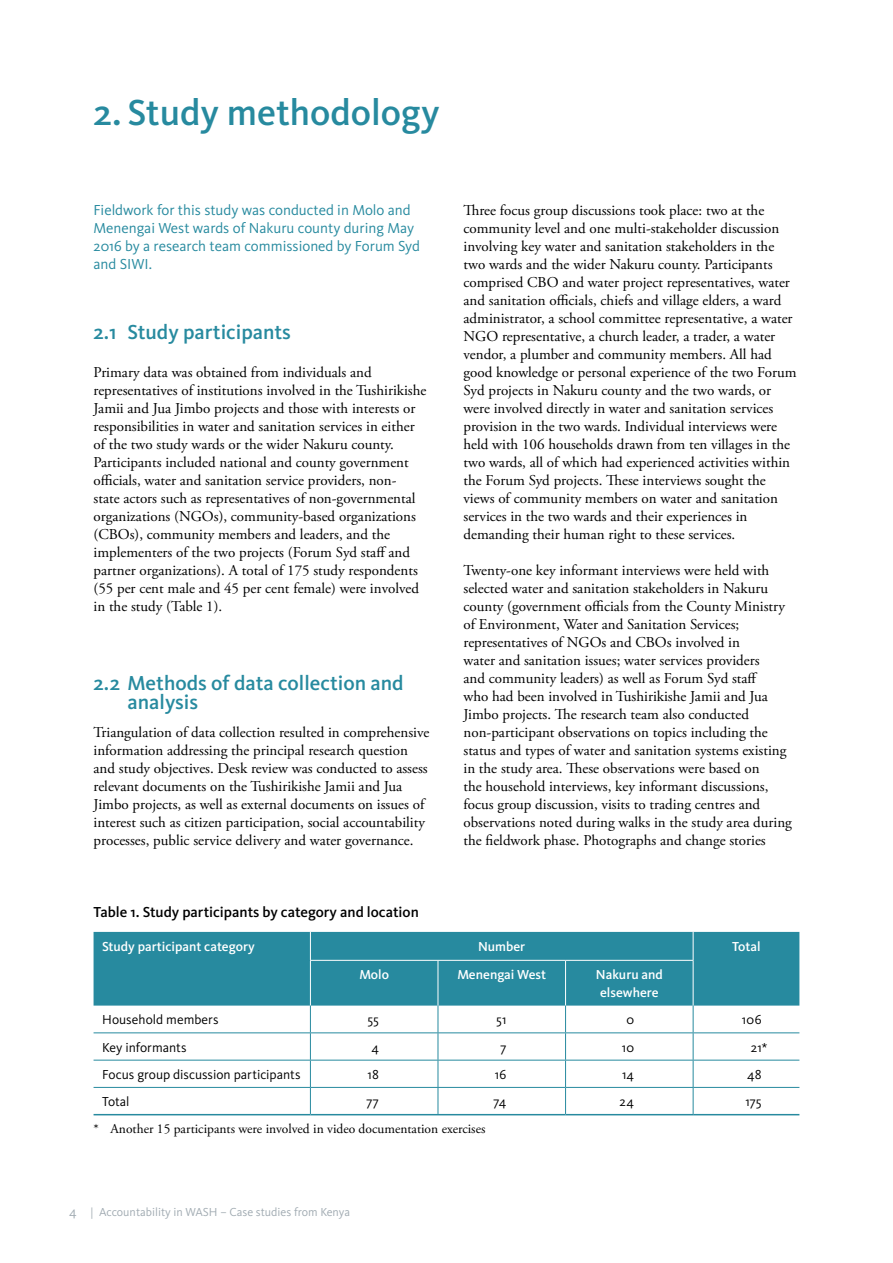
<style>
.page{position:relative;width:893px;height:1263px;background:#fff}
.page>*{position:absolute;margin:0;border:0;box-sizing:border-box;transform-origin:0 0}
.t1{font:500 37.5px "Kievit OT";color:#278a9f}
.t2{font:500 21px/18.9px "Kievit OT";color:#278a9f}
.t3{font:15px/18px "Adobe Garamond Pro";color:#000}
.t4{font:15px/18px "Kievit OT";color:#278a9f}
.t5{font:500 15px "Kievit OT";color:#000}
.t6{font:13.5px "Kievit OT";color:#000}
.t7{font:500 13.5px/18px "Kievit OT";color:#fff;text-align:center}
.t8{font:13.5px "Adobe Garamond Pro";color:#000}
.t9{font:12px "Kievit OT";color:#a1abb2}
.s1{font-size:13.5px}
.s2{font-family:"Minion Pro";font-size:11.4px}
</style>
<div class="page">
<div style="left:94px;top:932px;width:705px;height:73px;background:#278a9f"></div>
<svg style="left:310px;top:932px;width:1px;height:28px"></svg>
<svg style="left:693px;top:932px;width:1px;height:28px"></svg>
<hr style="left:310px;top:960px;width:128px;height:1px;background:#fff">
<hr style="left:310px;top:961px;width:1px;height:44px;background:#fff">
<hr style="left:438px;top:960px;width:128px;height:1px;background:#fff">
<hr style="left:438px;top:961px;width:1px;height:44px;background:#fff">
<hr style="left:566px;top:960px;width:127px;height:1px;background:#fff">
<hr style="left:565px;top:961px;width:1px;height:44px;background:#fff">
<hr style="left:693px;top:961px;width:1px;height:44px;background:#fff">
<hr style="left:94px;top:1032px;width:216px;height:1px;background:#278a9f">
<hr style="left:94px;top:1060px;width:216px;height:1px;background:#278a9f">
<hr style="left:310px;top:1032px;width:128px;height:1px;background:#278a9f">
<hr style="left:438px;top:1032px;width:128px;height:1px;background:#278a9f">
<hr style="left:566px;top:1032px;width:127px;height:1px;background:#278a9f">
<hr style="left:310px;top:1060px;width:128px;height:1px;background:#278a9f">
<hr style="left:438px;top:1060px;width:128px;height:1px;background:#278a9f">
<hr style="left:566px;top:1060px;width:127px;height:1px;background:#278a9f">
<hr style="left:693px;top:1032px;width:106px;height:1px;background:#278a9f">
<hr style="left:693px;top:1060px;width:106px;height:1px;background:#278a9f">
<hr style="left:94px;top:1087px;width:216px;height:1px;background:#278a9f">
<hr style="left:94px;top:1114px;width:216px;height:1px;background:#278a9f">
<svg style="left:310px;top:1005px;width:1px;height:109px"></svg>
<hr style="left:310px;top:1087px;width:128px;height:1px;background:#278a9f">
<hr style="left:438px;top:1087px;width:128px;height:1px;background:#278a9f">
<hr style="left:566px;top:1087px;width:127px;height:1px;background:#278a9f">
<svg style="left:438px;top:1005px;width:1px;height:109px"></svg>
<svg style="left:565px;top:1005px;width:1px;height:109px"></svg>
<hr style="left:310px;top:1114px;width:128px;height:1px;background:#278a9f">
<hr style="left:438px;top:1114px;width:128px;height:1px;background:#278a9f">
<hr style="left:566px;top:1114px;width:127px;height:1px;background:#278a9f">
<svg style="left:693px;top:1005px;width:1px;height:109px"></svg>
<hr style="left:693px;top:1087px;width:106px;height:1px;background:#278a9f">
<hr style="left:693px;top:1114px;width:106px;height:1px;background:#278a9f">
<h1 class="t1" style="left:94px;top:91px;width:348px">2. Study methodology</h1>
<p class="t4" style="left:94px;top:201px;width:328px">Fieldwork for this study was conducted in Molo and Menengai West wards of Nakuru county during May 2016 by a research team commissioned by Forum Syd and SIWI.</p>
<h2 class="t2" style="left:94px;top:323px;width:199px">2.1 Study participants</h2>
<p class="t3" style="left:94px;top:364px;width:334px">Primary data was obtained from individuals and representatives of institutions involved in the Tushirikishe Jamii and Jua Jimbo projects and those with interests or responsibilities in water and sanitation services in either of the two study wards or the wider Nakuru county.<br>Participants included national and county government officials, water and sanitation service providers, non-<br>state actors such as representatives of non-governmental organizations (NGOs), community-based organizations (CBOs), community members and leaders, and the implementers of the two projects (Forum Syd staff and partner organizations). A total of 175 study respondents (55 per cent male and 45 per cent female) were involved in the study (Table 1).</p>
<h2 class="t2" style="left:128px;top:673px;width:278px;text-indent:-34px">2.2 Methods of data collection and analysis</h2>
<p class="t3" style="left:94px;top:724px;width:337px">Triangulation of data collection resulted in comprehensive information addressing the principal research question and study objectives. Desk review was conducted to assess relevant documents on the Tushirikishe Jamii and Jua Jimbo projects, as well as external documents on issues of interest such as citizen participation, social accountability processes, public service delivery and water governance.</p>
<p class="t3" style="left:463px;top:202px;width:335px">Three focus group discussions took place: two at the community level and one multi-stakeholder discussion involving key water and sanitation stakeholders in the two wards and the wider Nakuru county. Participants comprised CBO and water project representatives, water and sanitation officials, chiefs and village elders, a ward administrator, a school committee representative, a water NGO representative, a church leader, a trader, a water vendor, a plumber and community members. All had good knowledge or personal experience of the two Forum Syd projects in Nakuru county and the two wards, or were involved directly in water and sanitation services provision in the two wards. Individual interviews were held with 106 households drawn from ten villages in the two wards, all of which had experienced activities within the Forum Syd projects. These interviews sought the views of community members on water and sanitation services in the two wards and their experiences in demanding their human right to these services.</p>
<p class="t3" style="left:463px;top:562px;width:330px">Twenty-one key informant interviews were held with selected water and sanitation stakeholders in Nakuru county (government officials from the County Ministry of Environment, Water and Sanitation Services; representatives of NGOs and CBOs involved in<br>water and sanitation issues; water services providers<br>and community leaders) as well as Forum Syd staff<br>who had been involved in Tushirikishe Jamii and Jua Jimbo projects. The research team also conducted non-participant observations on topics including the status and types of water and sanitation systems existing in the study area. These observations were based on<br>the household interviews, key informant discussions, focus group discussion, visits to trading centres and observations noted during walks in the study area during the fieldwork phase. Photographs and change stories</p>
<p class="t5" style="left:94px;top:904px;width:327px">Table 1. Study participants by category and location</p>
<p class="t7" style="left:102px;top:937px;width:154px">Study participant category</p>
<p class="t7" style="left:478px;top:937px;width:49px">Number</p>
<p class="t7" style="left:732px;top:937px;width:30px">Total</p>
<p class="t7" style="left:359px;top:966px;width:31px">Molo</p>
<p class="t7" style="left:457px;top:966px;width:90px">Menengai West</p>
<p class="t7" style="left:596px;top:966px;width:68px">Nakuru and elsewhere</p>
<p class="t6" style="left:102px;top:1012px;width:118px">Household members</p>
<p class="t6" style="left:368px;top:1012px;width:13px">55</p>
<p class="t6" style="left:496px;top:1012px;width:12px">51</p>
<p class="t6" style="left:626px;top:1012px;width:9px">0</p>
<p class="t6" style="left:742px;top:1012px;width:21px">106</p>
<p class="t6" style="left:102px;top:1039px;width:86px">Key informants</p>
<p class="t6" style="left:371px;top:1039px;width:9px">4</p>
<p class="t6" style="left:500px;top:1039px;width:8px">7</p>
<p class="t6" style="left:622px;top:1039px;width:14px">10</p>
<p class="t6" style="left:751px;top:1039px;width:18px">21*</p>
<p class="t6" style="left:102px;top:1067px;width:200px">Focus group discussion participants</p>
<p class="t6" style="left:367px;top:1067px;width:13px">18</p>
<p class="t6" style="left:495px;top:1067px;width:13px">16</p>
<p class="t6" style="left:622px;top:1067px;width:13px">14</p>
<p class="t6" style="left:747px;top:1067px;width:16px">48</p>
<p class="t6" style="left:102px;top:1094px;width:29px">Total</p>
<p class="t6" style="left:366px;top:1094px;width:14px">77</p>
<p class="t6" style="left:493px;top:1094px;width:15px">74</p>
<p class="t6" style="left:620px;top:1094px;width:16px">24</p>
<p class="t6" style="left:745px;top:1094px;width:18px">175</p>
<p class="t8" style="left:94px;top:1121px;width:393px">* Another 15 participants were involved in video documentation exercises</p>
<p class="t9" style="left:69px;top:1205px;width:282px"><span class="s1">4</span> <span class="s2">|</span> Accountability in WASH – Case studies from Kenya</p>
</div>
